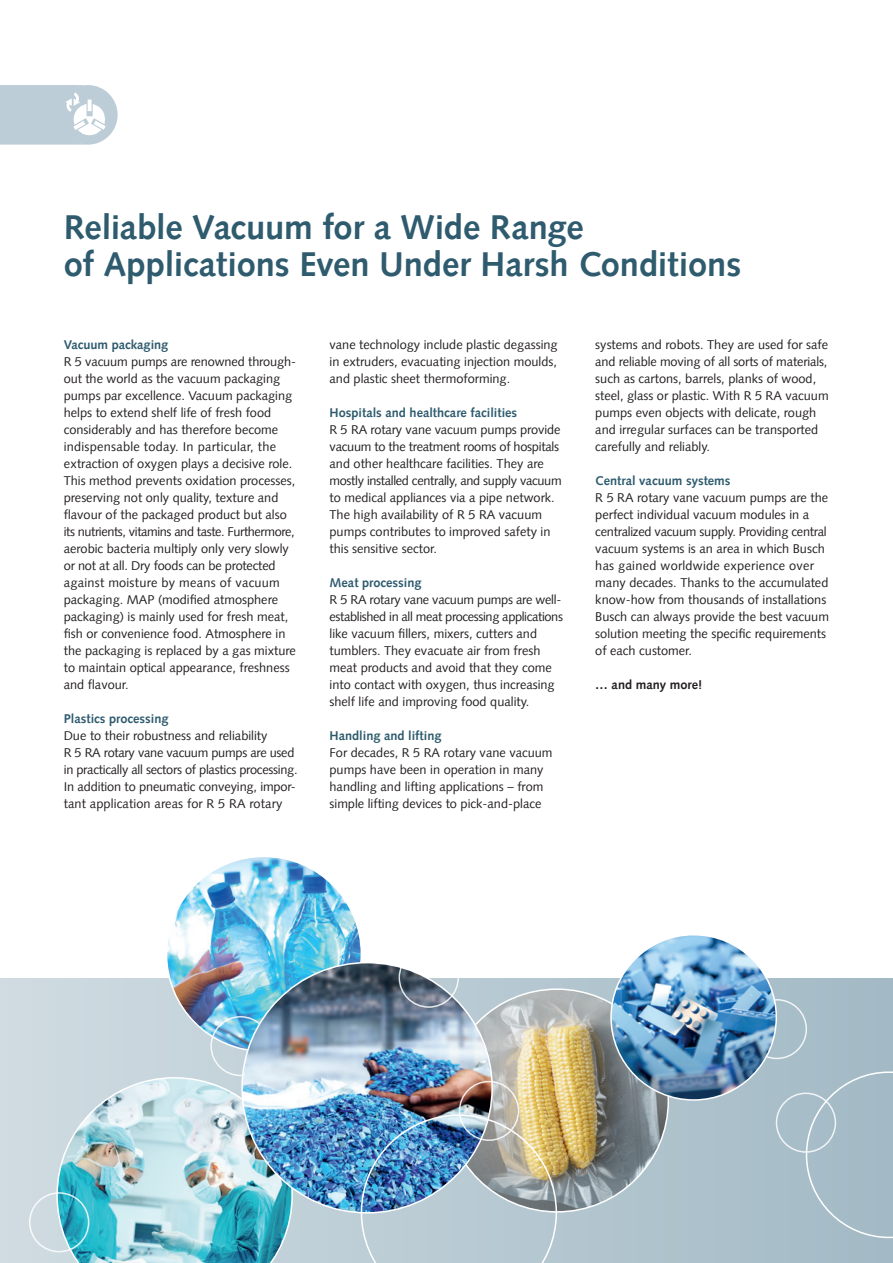
<style>
.page{position:relative;width:893px;height:1263px;background:#fff}
.page>*{position:absolute;margin:0;border:0;box-sizing:border-box;transform-origin:0 0}
.t1{font:700 34.5px/37.5px "Syntax LT";letter-spacing:-.005em;color:#2e5b6e}
.t2{font:12.75px/17px "Syntax LT";color:#231f20}
.t3{font:700 12.75px "Syntax LT";color:#2e5b6e}
.t4{font:700 12.75px "Syntax LT";color:#231f20}
</style>
<div class="page">
<svg style="left:0;top:85px;width:118px;height:60px"></svg>
<svg style="left:0;top:978px;width:893px;height:285px;background:#b8cad3"></svg>
<img style="left:56px;top:1077px;width:237px;height:186px">
<img style="left:166px;top:856px;width:195px;height:195px;border-radius:97px">
<img style="left:459px;top:989px;width:209px;height:223px">
<div style="left:210px;top:1016px;width:61px;height:60px;border:2px solid #fff;border-radius:50%"></div>
<div style="left:29px;top:1192px;width:60px;height:60px;border:2px solid #fff;border-radius:50%"></div>
<div style="left:806px;top:1071px;width:87px;height:167px;background:#a5bbc7"></div>
<div style="left:776px;top:1092px;width:60px;height:61px;border:2px solid #fff;border-radius:50%"></div>
<div style="left:747px;top:999px;width:60px;height:60px;border:2px solid #fff;border-radius:50%"></div>
<img style="left:611px;top:935px;width:165px;height:165px;border-radius:83px">
<img style="left:242px;top:963px;width:250px;height:250px;border-radius:125px">
<div style="left:399px;top:948px;width:60px;height:60px;border:2px solid #fff;border-radius:50%"></div>
<img style="left:361px;top:1114px;width:196px;height:149px">
<div style="left:459px;top:1081px;width:60px;height:60px;border:2px solid #fff;border-radius:50%"></div>
<img style="left:884px;top:978px;width:9px;height:31px">
<h1 class="t1" style="left:64px;top:208px;width:679px">Reliable Vacuum for a Wide Range<br>of Applications Even Under Harsh Conditions</h1>
<p class="t3" style="left:64px;top:337px;width:106px">Vacuum packaging</p>
<p class="t2" style="left:64px;top:353px;width:234px">R 5 vacuum pumps are renowned through&shy;out the world as the vacuum packaging pumps par excellence. Vacuum packaging helps to extend shelf life of fresh food considerably and has therefore become indispensable today. In particular, the extraction of oxygen plays a decisive role.<br>This method prevents oxidation processes, preserving not only quality, texture and flavour of the packaged product but also its nutrients, vitamins and taste. Furthermore, aerobic bacteria multiply only very slowly or not at all. Dry foods can be protected against moisture by means of vacuum packaging. MAP (modified atmosphere packaging) is mainly used for fresh meat, fish or convenience food. Atmosphere in the packaging is replaced by a gas mixture to maintain optical appearance, freshness and flavour.</p>
<p class="t3" style="left:64px;top:711px;width:106px">Plastics processing</p>
<p class="t2" style="left:64px;top:727px;width:235px">Due to their robustness and reliability<br>R 5 RA rotary vane vacuum pumps are used in practically all sectors of plastics processing.<br>In addition to pneumatic conveying, impor&shy;tant application areas for R 5 RA rotary</p>
<p class="t2" style="left:330px;top:336px;width:230px;text-align:justify">vane technology include plastic degassing in extruders, evacuating injection moulds, and plastic sheet thermoforming.</p>
<p class="t3" style="left:330px;top:405px;width:189px">Hospitals and healthcare facilities</p>
<p class="t2" style="left:330px;top:421px;width:234px">R 5 RA rotary vane vacuum pumps provide vacuum to the treatment rooms of hospitals and other healthcare facilities. They are mostly installed centrally, and supply vacuum to medical appliances via a pipe network.<br>The high availability of R 5 RA vacuum pumps contributes to improved safety in this sensitive sector.</p>
<p class="t3" style="left:330px;top:575px;width:94px">Meat processing</p>
<p class="t2" style="left:330px;top:591px;width:235px">R 5 RA rotary vane vacuum pumps are well&shy;established in all meat processing applications like vacuum fillers, mixers, cutters and tumblers. They evacuate air from fresh meat products and avoid that they come into contact with oxygen, thus increasing shelf life and improving food quality.</p>
<p class="t3" style="left:330px;top:728px;width:113px">Handling and lifting</p>
<p class="t2" style="left:330px;top:744px;width:225px">For decades, R 5 RA rotary vane vacuum pumps have been in operation in many handling and lifting applications – from simple lifting devices to pick-and-place</p>
<p class="t2" style="left:595px;top:336px;width:235px">systems and robots. They are used for safe and reliable moving of all sorts of materials, such as cartons, barrels, planks of wood, steel, glass or plastic. With R 5 RA vacuum pumps even objects with delicate, rough and irregular surfaces can be transported carefully and reliably.</p>
<p class="t3" style="left:595px;top:473px;width:137px">Central vacuum systems</p>
<p class="t2" style="left:595px;top:489px;width:235px">R 5 RA rotary vane vacuum pumps are the perfect individual vacuum modules in a centralized vacuum supply. Providing central vacuum systems is an area in which Busch has gained worldwide experience over many decades. Thanks to the accumulated know-how from thousands of installations Busch can always provide the best vacuum solution meeting the specific requirements of each customer.</p>
<p class="t4" style="left:595px;top:677px;width:108px">… and many more!</p>
</div>
